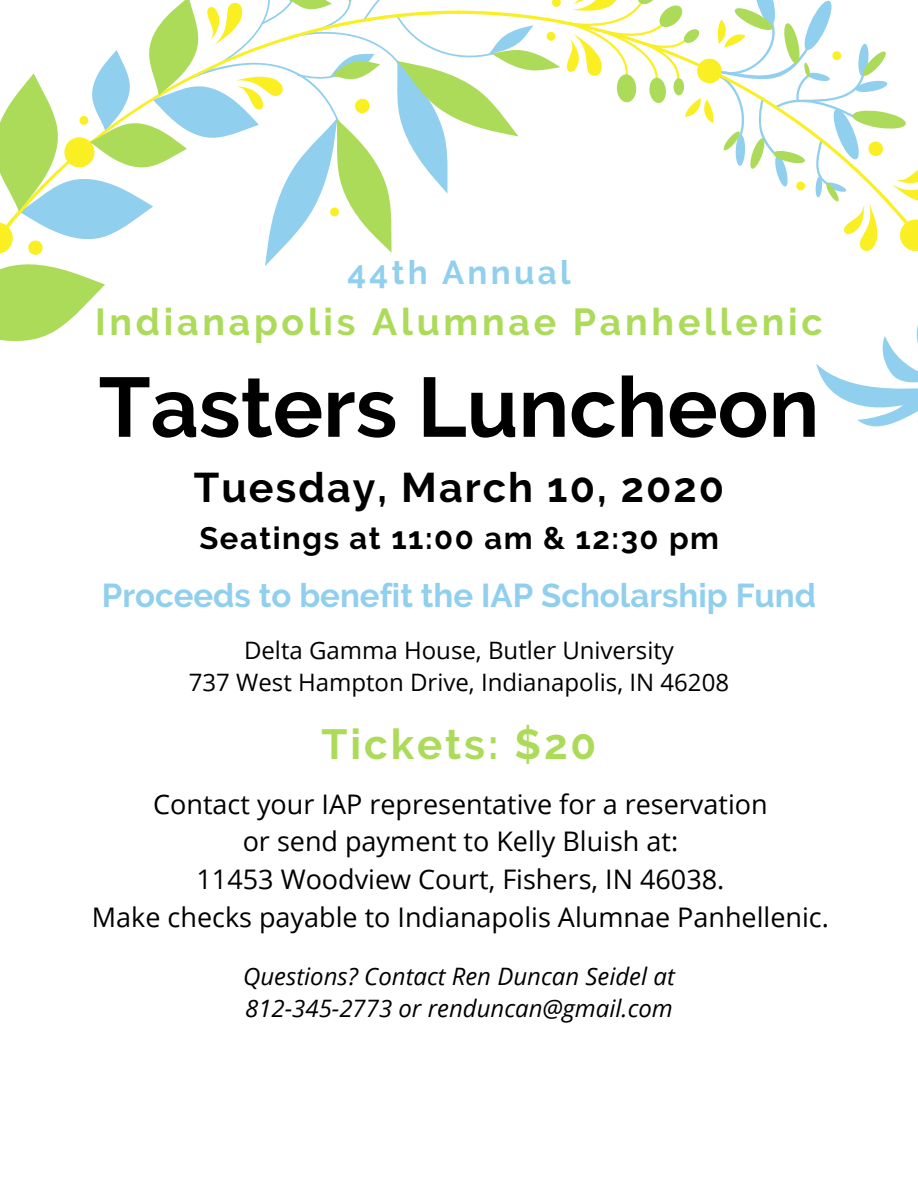
<style>
.page{position:relative;width:918px;height:1188px;background:#fff}
.page>*{position:absolute;margin:0;border:0;box-sizing:border-box;transform-origin:0 0}
.t1{font:700 84px "Raleway";color:#000}
.t2{font:700 42px "Raleway";letter-spacing:.07em;color:#abdb58}
.t3{font:700 41.25px "Raleway";letter-spacing:.05em;color:#000}
.t4{font:700 37.5px "Raleway";letter-spacing:.1em;color:#abdb58}
.t5{font:700 33px "Raleway";color:#90cfed}
.t6{font:700 33px "Raleway";letter-spacing:.1em;color:#90cfed}
.t7{font:700 31.05px "Raleway";letter-spacing:.05em;color:#000}
.t8{font:27px/37.7px "Open Sans";color:#000;text-align:center}
.t9{font:24px/32.7px "Open Sans";color:#000;text-align:center}
.t10{font:italic 24px/32.7px "Open Sans";color:#000}
</style>
<div class="page">
<svg style="left:0;top:0;width:918px;height:427px"></svg>
<p class="t6" style="left:348px;top:253px;width:224px">44th Annual</p>
<h3 class="t4" style="left:95px;top:300px;width:729px">Indianapolis Alumnae Panhellenic</h3>
<h1 class="t1" style="left:99px;top:358px;width:722px">Tasters Luncheon</h1>
<h3 class="t3" style="left:194px;top:464px;width:532px">Tuesday, March 10, 2020</h3>
<p class="t7" style="left:199px;top:520px;width:521px">Seatings at 11:00 am &amp; 12:30 pm</p>
<p class="t5" style="left:102px;top:576px;width:716px">Proceeds to benefit the IAP Scholarship Fund</p>
<p class="t9" style="left:189px;top:633px;width:542px">Delta Gamma House, Butler University<br>737 West Hampton Drive, Indianapolis, IN 46208</p>
<h2 class="t2" style="left:322px;top:720px;width:276px">Tickets: $20</h2>
<p class="t8" style="left:92px;top:784px;width:738px">Contact your IAP representative for a reservation<br>or send payment to Kelly Bluish at:<br>11453 Woodview Court, Fishers, IN 46038.<br>Make checks payable to Indianapolis Alumnae Panhellenic.</p>
<p class="t10" style="left:243px;top:959px;width:433px">Questions? Contact Ren Duncan Seidel at<br>812-345-2773 or renduncan@gmail.com</p>
</div>
